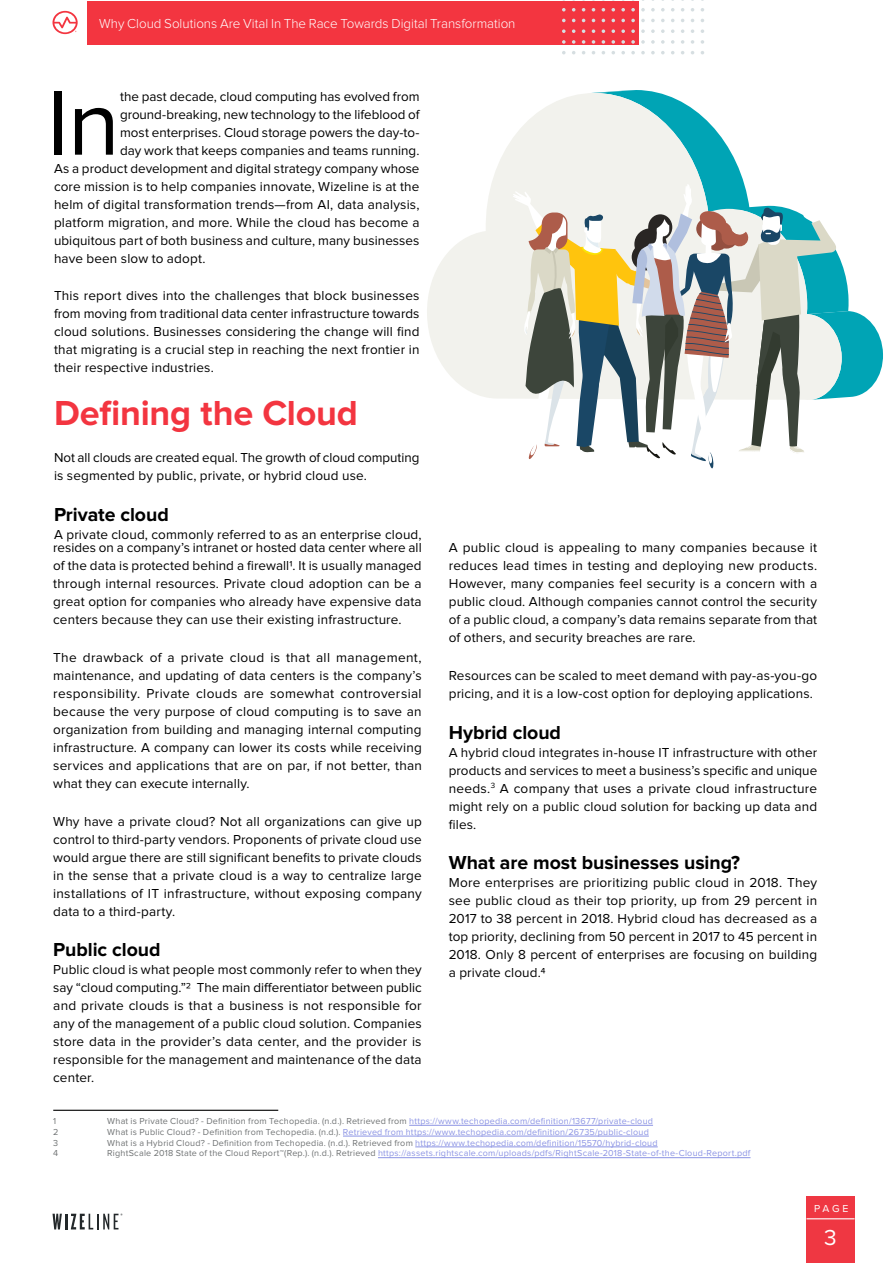
<style>
.page{position:relative;width:893px;height:1263px;background:#fff}
.page>*{position:absolute;margin:0;border:0;box-sizing:border-box;transform-origin:0 0}
.t1{font:94.5px "Proxima Nova";color:#000}
.t2{font:700 36px "Proxima Nova";letter-spacing:-.005em;color:#f33540}
.t3{font:22.5px "Proxima Nova";color:#fff}
.t4{font:700 19.5px "Proxima Nova";letter-spacing:-.005em;color:#000}
.t5{font:13.5px/18px "Proxima Nova";letter-spacing:.01em;color:#000;text-align:justify}
.t6{font:300 13.5px "Proxima Nova";color:#fff}
.t7{font:10.5px "Proxima Nova";color:#fff}
.t8{font:9px "Proxima Nova";letter-spacing:.025em;color:#8b93e4}
.t9{font:9px "Proxima Nova";letter-spacing:.025em;color:#707374}
.s1{color:#8b93e4}
.s2{color:#707374}
</style>
<div class="page">
<svg style="left:52px;top:1213px;width:70px;height:16px"></svg>
<hr style="left:53px;top:1110px;width:225px;height:1px;background:#000">
<hr style="left:409px;top:1125px;width:244px;height:1px;background:#8b93e4">
<hr style="left:343px;top:1136px;width:306px;height:1px;background:#8b93e4">
<hr style="left:415px;top:1146px;width:243px;height:1px;background:#8b93e4">
<hr style="left:378px;top:1157px;width:372px;height:1px;background:#8b93e4">
<svg style="left:427px;top:138px;width:86px;height:261px;fill:#f2f2ed"></svg>
<svg style="left:698px;top:205px;width:185px;height:263px"></svg>
<svg style="left:513px;top:90px;width:237px;height:369px"></svg>
<div style="left:87px;top:1px;width:551px;height:43px;background:#f33540"></div>
<svg style="left:52px;top:11px;width:26px;height:23px"></svg>
<svg style="left:641px;top:51px;width:4px;height:3px"></svg>
<svg style="left:562px;top:40px;width:4px;height:4px"></svg>
<svg style="left:572px;top:40px;width:3px;height:4px"></svg>
<svg style="left:582px;top:40px;width:3px;height:4px"></svg>
<svg style="left:592px;top:40px;width:3px;height:4px"></svg>
<svg style="left:602px;top:40px;width:3px;height:4px"></svg>
<svg style="left:611px;top:40px;width:4px;height:4px"></svg>
<svg style="left:621px;top:40px;width:4px;height:4px"></svg>
<svg style="left:631px;top:40px;width:4px;height:4px"></svg>
<svg style="left:641px;top:40px;width:4px;height:4px"></svg>
<svg style="left:651px;top:40px;width:4px;height:4px"></svg>
<svg style="left:661px;top:40px;width:4px;height:4px"></svg>
<svg style="left:691px;top:40px;width:3px;height:4px"></svg>
<svg style="left:701px;top:40px;width:3px;height:4px"></svg>
<svg style="left:562px;top:29px;width:4px;height:4px"></svg>
<svg style="left:572px;top:29px;width:3px;height:4px"></svg>
<svg style="left:582px;top:29px;width:3px;height:4px"></svg>
<svg style="left:592px;top:29px;width:3px;height:4px"></svg>
<svg style="left:602px;top:29px;width:3px;height:4px"></svg>
<svg style="left:611px;top:29px;width:4px;height:4px"></svg>
<svg style="left:621px;top:29px;width:4px;height:4px"></svg>
<svg style="left:631px;top:29px;width:4px;height:4px"></svg>
<svg style="left:641px;top:29px;width:4px;height:4px"></svg>
<svg style="left:651px;top:29px;width:4px;height:4px"></svg>
<svg style="left:661px;top:29px;width:4px;height:4px"></svg>
<svg style="left:562px;top:19px;width:4px;height:3px"></svg>
<svg style="left:611px;top:19px;width:4px;height:3px"></svg>
<svg style="left:621px;top:19px;width:4px;height:3px"></svg>
<svg style="left:631px;top:19px;width:4px;height:3px"></svg>
<svg style="left:641px;top:19px;width:4px;height:3px"></svg>
<svg style="left:651px;top:19px;width:4px;height:3px"></svg>
<svg style="left:562px;top:8px;width:4px;height:4px"></svg>
<svg style="left:572px;top:8px;width:3px;height:4px"></svg>
<svg style="left:582px;top:8px;width:3px;height:4px"></svg>
<svg style="left:592px;top:8px;width:3px;height:4px"></svg>
<svg style="left:602px;top:8px;width:3px;height:4px"></svg>
<svg style="left:611px;top:8px;width:4px;height:4px"></svg>
<svg style="left:621px;top:8px;width:4px;height:4px"></svg>
<svg style="left:631px;top:8px;width:4px;height:4px"></svg>
<svg style="left:641px;top:8px;width:4px;height:4px"></svg>
<svg style="left:651px;top:8px;width:4px;height:4px"></svg>
<svg style="left:661px;top:8px;width:4px;height:4px"></svg>
<div style="left:806px;top:1196px;width:48px;height:67px;background:#ef3742"></div>
<hr style="left:806px;top:1218px;width:48px;height:1px;background:#fff">
<p class="t6" style="left:99px;top:17px;width:418px">Why Cloud Solutions Are Vital In The Race Towards Digital Transformation</p>
<h1 class="t1" style="left:47px;top:80px;width:75px">In</h1>
<p class="t5" style="left:120px;top:88px;width:301px">the past decade, cloud computing has evolved from</p>
<p class="t5" style="left:120px;top:106px;width:301px">ground-breaking, new technology to the lifeblood of</p>
<p class="t5" style="left:120px;top:124px;width:301px">most enterprises. Cloud storage powers the day-to-</p>
<p class="t5" style="left:120px;top:142px;width:301px">day work that keeps companies and teams running.</p>
<p class="t5" style="left:54px;top:160px;width:367px">As a product development and digital strategy company whose</p>
<p class="t5" style="left:54px;top:178px;width:367px">core mission is to help companies innovate, Wizeline is at the</p>
<p class="t5" style="left:54px;top:196px;width:367px">helm of digital transformation trends—from AI, data analysis,</p>
<p class="t5" style="left:54px;top:214px;width:367px">platform migration, and more. While the cloud has become a</p>
<p class="t5" style="left:54px;top:232px;width:367px">ubiquitous part of both business and culture, many businesses</p>
<p class="t5" style="left:54px;top:250px;width:153px">have been slow to adopt.</p>
<p class="t5" style="left:54px;top:287px;width:367px">This report dives into the challenges that block businesses from moving from traditional data center infrastructure towards cloud solutions. Businesses considering the change will find that migrating is a crucial step in reaching the next frontier in their respective industries.</p>
<h2 class="t2" style="left:54px;top:396px;width:306px">Defining the Cloud</h2>
<p class="t5" style="left:54px;top:449px;width:367px">Not all clouds are created equal. The growth of cloud computing is segmented by public, private, or hybrid cloud use.</p>
<h3 class="t4" style="left:54px;top:505px;width:116px">Private cloud</h3>
<p class="t5" style="left:53px;top:528px;width:370px;line-height:13.8px">A private cloud, commonly referred to as an enterprise cloud, resides on a company’s intranet or hosted data center where all</p>
<p class="t5" style="left:53px;top:557px;width:370px">of the data is protected behind a firewall1. It is usually managed through internal resources. Private cloud adoption can be a great option for companies who already have expensive data centers because they can use their existing infrastructure.</p>
<p class="t5" style="left:53px;top:649px;width:370px">The drawback of a private cloud is that all management, maintenance, and updating of data centers is the company’s responsibility. Private clouds are somewhat controversial because the very purpose of cloud computing is to save an organization from building and managing internal computing infrastructure. A company can lower its costs while receiving services and applications that are on par, if not better, than what they can execute internally.</p>
<p class="t5" style="left:53px;top:813px;width:370px">Why have a private cloud? Not all organizations can give up control to third-party vendors. Proponents of private cloud use would argue there are still significant benefits to private clouds in the sense that a private cloud is a way to centralize large installations of IT infrastructure, without exposing company data to a third-party.</p>
<h3 class="t4" style="left:53px;top:941px;width:109px">Public cloud</h3>
<p class="t5" style="left:53px;top:961px;width:370px">Public cloud is what people most commonly refer to when they say “cloud computing.”2 The main differentiator between public and private clouds is that a business is not responsible for any of the management of a public cloud solution. Companies store data in the provider’s data center, and the provider is responsible for the management and maintenance of the data center.</p>
<p class="t9" style="left:53px;top:1117px;width:5px">1</p>
<p class="t9" style="left:107px;top:1117px;width:547px">What is Private Cloud? - Definition from Techopedia. (n.d.). Retrieved from <span class="s1">https://www.techopedia.com/definition/13677/private-cloud</span></p>
<p class="t9" style="left:53px;top:1128px;width:7px">2</p>
<p class="t8" style="left:107px;top:1128px;width:543px"><span class="s2">What is Public Cloud? - Definition from Techopedia. (n.d.).</span> Retrieved from https://www.techopedia.com/definition/26735/public-cloud</p>
<p class="t9" style="left:53px;top:1138px;width:7px">3</p>
<p class="t9" style="left:107px;top:1138px;width:552px">What is a Hybrid Cloud? - Definition from Techopedia. (n.d.). Retrieved from <span class="s1">https://www.techopedia.com/definition/15570/hybrid-cloud</span></p>
<p class="t9" style="left:53px;top:1149px;width:7px">4</p>
<p class="t8" style="left:107px;top:1149px;width:645px"><span class="s2">RightScale 2018 State of the Cloud Report™(Rep.). (n.d.). Retrieved</span> https://assets.rightscale.com/uploads/pdfs/RightScale-2018-State-of-the-Cloud-Report.pdf</p>
<p class="t5" style="left:449px;top:539px;width:370px">A public cloud is appealing to many companies because it reduces lead times in testing and deploying new products.<br>However, many companies feel security is a concern with a public cloud. Although companies cannot control the security of a public cloud, a company’s data remains separate from that of others, and security breaches are rare.</p>
<p class="t5" style="left:449px;top:667px;width:370px">Resources can be scaled to meet demand with pay-as-you-go pricing, and it is a low-cost option for deploying applications.</p>
<h3 class="t4" style="left:449px;top:723px;width:114px">Hybrid cloud</h3>
<p class="t5" style="left:449px;top:743px;width:370px">A hybrid cloud integrates in-house IT infrastructure with other products and services to meet a business’s specific and unique needs.<sup>3</sup> A company that uses a private cloud infrastructure might rely on a public cloud solution for backing up data and files.</p>
<h3 class="t4" style="left:449px;top:854px;width:293px">What are most businesses using?</h3>
<p class="t5" style="left:449px;top:874px;width:370px">More enterprises are prioritizing public cloud in 2018. They see public cloud as their top priority, up from 29 percent in 2017 to 38 percent in 2018. Hybrid cloud has decreased as a top priority, declining from 50 percent in 2017 to 45 percent in 2018. Only 8 percent of enterprises are focusing on building a private cloud.4</p>
<p class="t7" style="left:814px;top:1204px;width:36px">PAGE</p>
<h3 class="t3" style="left:824px;top:1227px;width:14px">3</h3>
</div>
